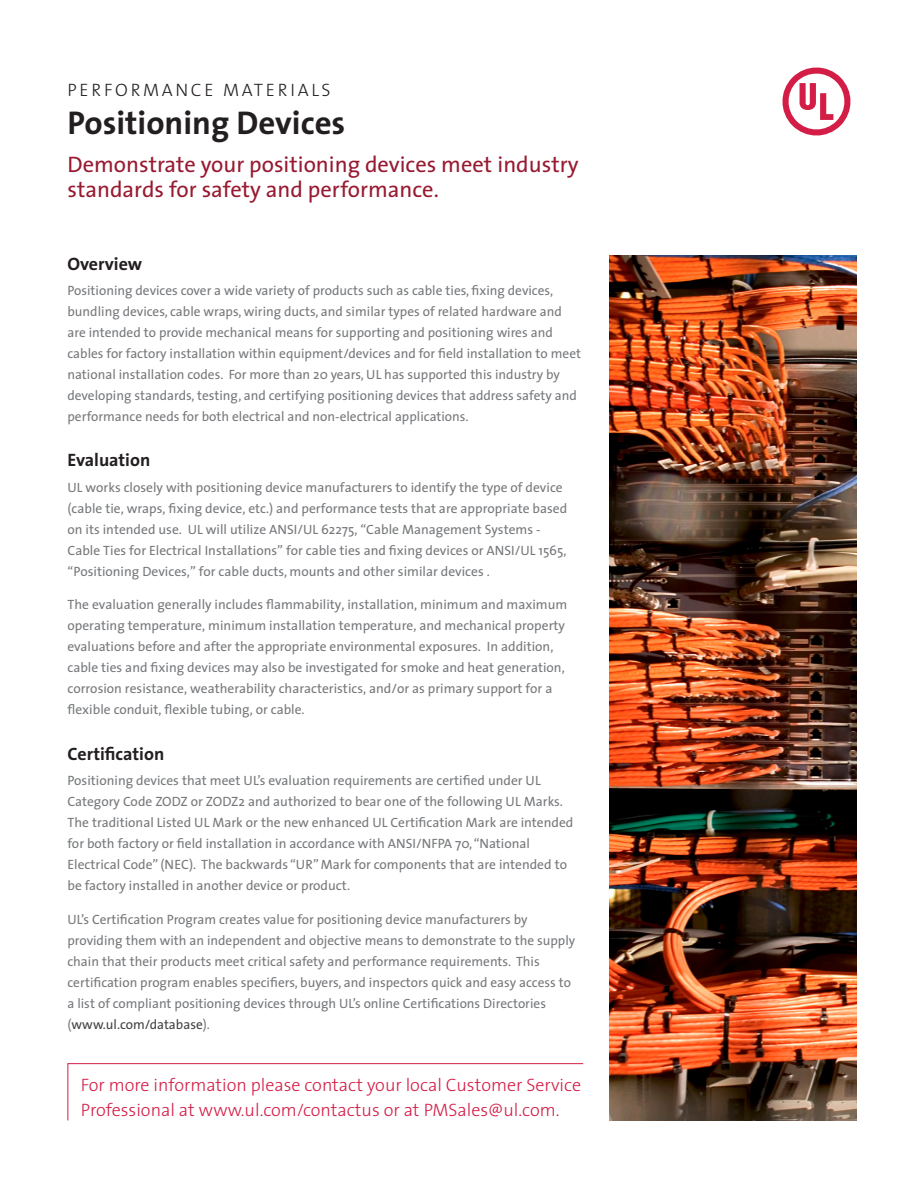
<style>
.page{position:relative;width:918px;height:1188px;background:#fff}
.page>*{position:absolute;margin:0;border:0;box-sizing:border-box;transform-origin:0 0}
.Main_Heading{font:700 33px "The Sans";color:#231f20}
.BI-line{font:22.5px "The Sans";color:#971a31}
.Contact_line{font:300 18px "The Sans";color:#d41d46}
.Sub_heading{font:700 18px "The Sans";color:#231f20}
.Section_Header{font:300 18px "The Sans";letter-spacing:.15em;color:#231f20}
.Body_Copy{font:13.5px/21px "The Sans";color:#76787b}
.s1{color:#414243}
</style>
<div class="page">
<svg style="left:782px;top:67px;width:69px;height:69px"></svg>
<svg style="left:67px;top:1063px;width:517px;height:58px"></svg>
<img style="left:609px;top:255px;width:247px;height:865px">
<p class="Section_Header" style="left:68px;top:79px;width:265px">PERFORMANCE MATERIALS</p>
<p class="Main_Heading" style="left:68px;top:101px;width:279px">Positioning Devices</p>
<p class="BI-line" style="left:68px;top:150px;width:513px">Demonstrate your positioning devices meet industry</p>
<p class="BI-line" style="left:68px;top:175px;width:373px">standards for safety and performance.</p>
<p class="Sub_heading" style="left:68px;top:252px;width:76px">Overview</p>
<p class="Body_Copy" style="left:68px;top:280px;width:515px">Positioning devices cover a wide variety of products such as cable ties, fixing devices, bundling devices, cable wraps, wiring ducts, and similar types of related hardware and are intended to provide mechanical means for supporting and positioning wires and cables for factory installation within equipment/devices and for field installation to meet national installation codes. For more than 20 years, UL has supported this industry by developing standards, testing, and certifying positioning devices that address safety and performance needs for both electrical and non-electrical applications.</p>
<p class="Sub_heading" style="left:68px;top:449px;width:84px">Evaluation</p>
<p class="Body_Copy" style="left:68px;top:477px;width:501px">UL works closely with positioning device manufacturers to identify the type of device (cable tie, wraps, fixing device, etc.) and performance tests that are appropriate based on its intended use. UL will utilize ANSI/UL 62275, “Cable Management Systems - Cable Ties for Electrical Installations” for cable ties and fixing devices or ANSI/UL 1565, “Positioning Devices,” for cable ducts, mounts and other similar devices .</p>
<p class="Body_Copy" style="left:68px;top:594px;width:501px">The evaluation generally includes flammability, installation, minimum and maximum operating temperature, minimum installation temperature, and mechanical property evaluations before and after the appropriate environmental exposures. In addition, cable ties and fixing devices may also be investigated for smoke and heat generation, corrosion resistance, weatherability characteristics, and/or as primary support for a flexible conduit, flexible tubing, or cable.</p>
<p class="Sub_heading" style="left:68px;top:742px;width:98px">Certification</p>
<p class="Body_Copy" style="left:68px;top:770px;width:507px">Positioning devices that meet UL’s evaluation requirements are certified under UL Category Code ZODZ or ZODZ2 and authorized to bear one of the following UL Marks.<br>The traditional Listed UL Mark or the new enhanced UL Certification Mark are intended for both factory or field installation in accordance with ANSI/NFPA 70, “National Electrical Code” (NEC). The backwards “UR” Mark for components that are intended to be factory installed in another device or product.</p>
<p class="Body_Copy" style="left:68px;top:909px;width:509px">UL’s Certification Program creates value for positioning device manufacturers by providing them with an independent and objective means to demonstrate to the supply chain that their products meet critical safety and performance requirements. This certification program enables specifiers, buyers, and inspectors quick and easy access to a list of compliant positioning devices through UL’s online Certifications Directories (<span class="s1">www.ul.com/database</span>).</p>
<p class="Contact_line" style="left:81px;top:1074px;width:502px">For more information please contact your local Customer Service</p>
<p class="Contact_line" style="left:81px;top:1098px;width:480px">Professional at www.ul.com/contactus or at PMSales@ul.com.</p>
</div>
